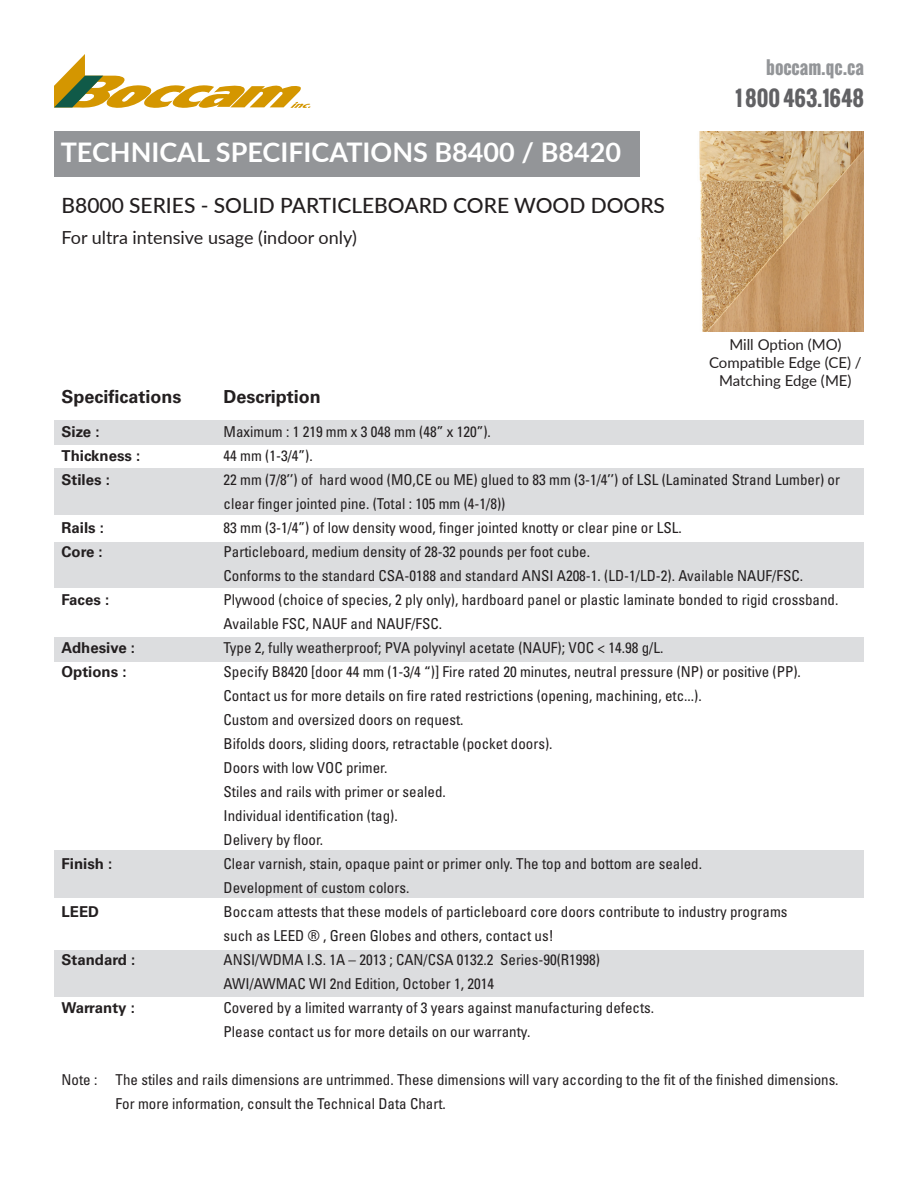
<style>
.page{position:relative;width:918px;height:1188px;background:#fff}
.page>*{position:absolute;margin:0;border:0;box-sizing:border-box;transform-origin:0 0}
.t1{font:700 27px "Lato";color:#fff}
.t2{font:500 21px "Lato";color:#231f20}
.t3{font:700 21px "Oswald";color:#616164}
.t4{font:18px "Lato";color:#231f20}
.t5{font:700 18px "Univers";color:#231f20}
.t6{font:700 18px "Oswald";color:#939598}
.t7{font:condensed 15px/24px "Univers";color:#231f20}
.t8{font:700 15px "Univers";color:#231f20}
.t9{font:15px/18px "Lato";color:#231f20;text-align:center}
</style>
<div class="page">
<div style="left:54px;top:950px;width:810px;height:46px;background:#dcdddf"></div>
<div style="left:54px;top:850px;width:810px;height:48px;background:#dcdddf"></div>
<div style="left:54px;top:637px;width:810px;height:25px;background:#dcdddf"></div>
<div style="left:54px;top:469px;width:810px;height:46px;background:#dcdddf"></div>
<svg style="left:54px;top:54px;width:256px;height:54px"></svg>
<div style="left:54px;top:132px;width:585px;height:45px;background:#939598"></div>
<img style="left:699px;top:132px;width:165px;height:200px">
<div style="left:54px;top:421px;width:810px;height:24px;background:#dcdddf"></div>
<div style="left:54px;top:542px;width:810px;height:46px;background:#dcdddf"></div>
<p class="t1" style="left:61px;top:132px;width:562px">TECHNICAL SPECIFICATIONS B8400 / B8420</p>
<p class="t2" style="left:62px;top:191px;width:605px">B8000 SERIES - SOLID PARTICLEBOARD CORE WOOD DOORS</p>
<p class="t4" style="left:62px;top:225px;width:297px">For ultra intensive usage (indoor only)</p>
<p class="t5" style="left:62px;top:386px;width:122px">Specifications</p>
<p class="t5" style="left:224px;top:386px;width:99px">Description</p>
<p class="t6" style="left:766px;top:54px;width:99px">boccam.qc.ca</p>
<p class="t3" style="left:736px;top:83px;width:130px">1 800 463.1648</p>
<p class="t9" style="left:709px;top:334px;width:154px">Mill Option (MO)<br>Compatible Edge (CE) /<br>Matching Edge (ME)</p>
<p class="t8" style="left:62px;top:423px;width:40px">Size :</p>
<p class="t7" style="left:224px;top:420px;width:269px">Maximum : 1 219 mm x 3 048 mm (48” x 120”).</p>
<p class="t8" style="left:62px;top:447px;width:80px">Thickness :</p>
<p class="t7" style="left:224px;top:444px;width:91px">44 mm (1-3/4”).</p>
<p class="t8" style="left:62px;top:471px;width:50px">Stiles :</p>
<p class="t7" style="left:224px;top:468px;width:618px">22 mm (7/8’’) of hard wood (MO,CE ou ME) glued to 83 mm (3-1/4’’) of LSL (Laminated Strand Lumber) or clear finger jointed pine. (Total : 105 mm (4-1/8))</p>
<p class="t8" style="left:62px;top:519px;width:44px">Rails :</p>
<p class="t7" style="left:224px;top:516px;width:460px">83 mm (3-1/4”) of low density wood, finger jointed knotty or clear pine or LSL.</p>
<p class="t8" style="left:62px;top:543px;width:43px">Core :</p>
<p class="t7" style="left:224px;top:540px;width:368px">Particleboard, medium density of 28-32 pounds per foot cube.</p>
<p class="t7" style="left:224px;top:564px;width:581px">Conforms to the standard CSA-0188 and standard ANSI A208-1. (LD-1/LD-2). Available NAUF/FSC.</p>
<p class="t8" style="left:62px;top:591px;width:49px">Faces :</p>
<p class="t7" style="left:224px;top:588px;width:616px">Plywood (choice of species, 2 ply only), hardboard panel or plastic laminate bonded to rigid crossband.<br>Available FSC, NAUF and NAUF/FSC.</p>
<p class="t8" style="left:62px;top:639px;width:75px">Adhesive :</p>
<p class="t7" style="left:224px;top:636px;width:441px">Type 2, fully weatherproof; PVA polyvinyl acetate (NAUF); VOC &lt; 14.98 g/L.</p>
<p class="t8" style="left:62px;top:663px;width:67px">Options :</p>
<p class="t7" style="left:224px;top:660px;width:579px">Specify B8420 [door 44 mm (1-3/4 “)] Fire rated 20 minutes, neutral pressure (NP) or positive (PP).</p>
<p class="t7" style="left:224px;top:684px;width:480px">Contact us for more details on fire rated restrictions (opening, machining, etc...).</p>
<p class="t7" style="left:224px;top:708px;width:241px">Custom and oversized doors on request.</p>
<p class="t7" style="left:224px;top:732px;width:331px">Bifolds doors, sliding doors, retractable (pocket doors).</p>
<p class="t7" style="left:224px;top:756px;width:165px">Doors with low VOC primer.</p>
<p class="t7" style="left:224px;top:780px;width:224px">Stiles and rails with primer or sealed.</p>
<p class="t7" style="left:224px;top:804px;width:176px">Individual identification (tag).</p>
<p class="t7" style="left:224px;top:828px;width:101px">Delivery by floor.</p>
<p class="t8" style="left:62px;top:855px;width:52px">Finish :</p>
<p class="t7" style="left:224px;top:852px;width:480px">Clear varnish, stain, opaque paint or primer only. The top and bottom are sealed.</p>
<p class="t7" style="left:224px;top:876px;width:187px">Development of custom colors.</p>
<p class="t8" style="left:62px;top:903px;width:39px">LEED</p>
<p class="t7" style="left:224px;top:900px;width:566px">Boccam attests that these models of particleboard core doors contribute to industry programs</p>
<p class="t7" style="left:224px;top:924px;width:332px">such as LEED ® , Green Globes and others, contact us!</p>
<p class="t8" style="left:62px;top:951px;width:75px">Standard :</p>
<p class="t7" style="left:224px;top:948px;width:378px">ANSI/WDMA I.S. 1A – 2013 ; CAN/CSA 0132.2 Series-90(R1998)</p>
<p class="t7" style="left:224px;top:972px;width:272px">AWI/AWMAC WI 2nd Edition, October 1, 2014</p>
<p class="t8" style="left:62px;top:999px;width:75px">Warranty :</p>
<p class="t7" style="left:224px;top:996px;width:432px">Covered by a limited warranty of 3 years against manufacturing defects.</p>
<p class="t7" style="left:224px;top:1020px;width:308px">Please contact us for more details on our warranty.</p>
<p class="t7" style="left:62px;top:1068px;width:779px">Note : The stiles and rails dimensions are untrimmed. These dimensions will vary according to the fit of the finished dimensions.</p>
<p class="t7" style="left:116px;top:1092px;width:332px">For more information, consult the Technical Data Chart.</p>
</div>
